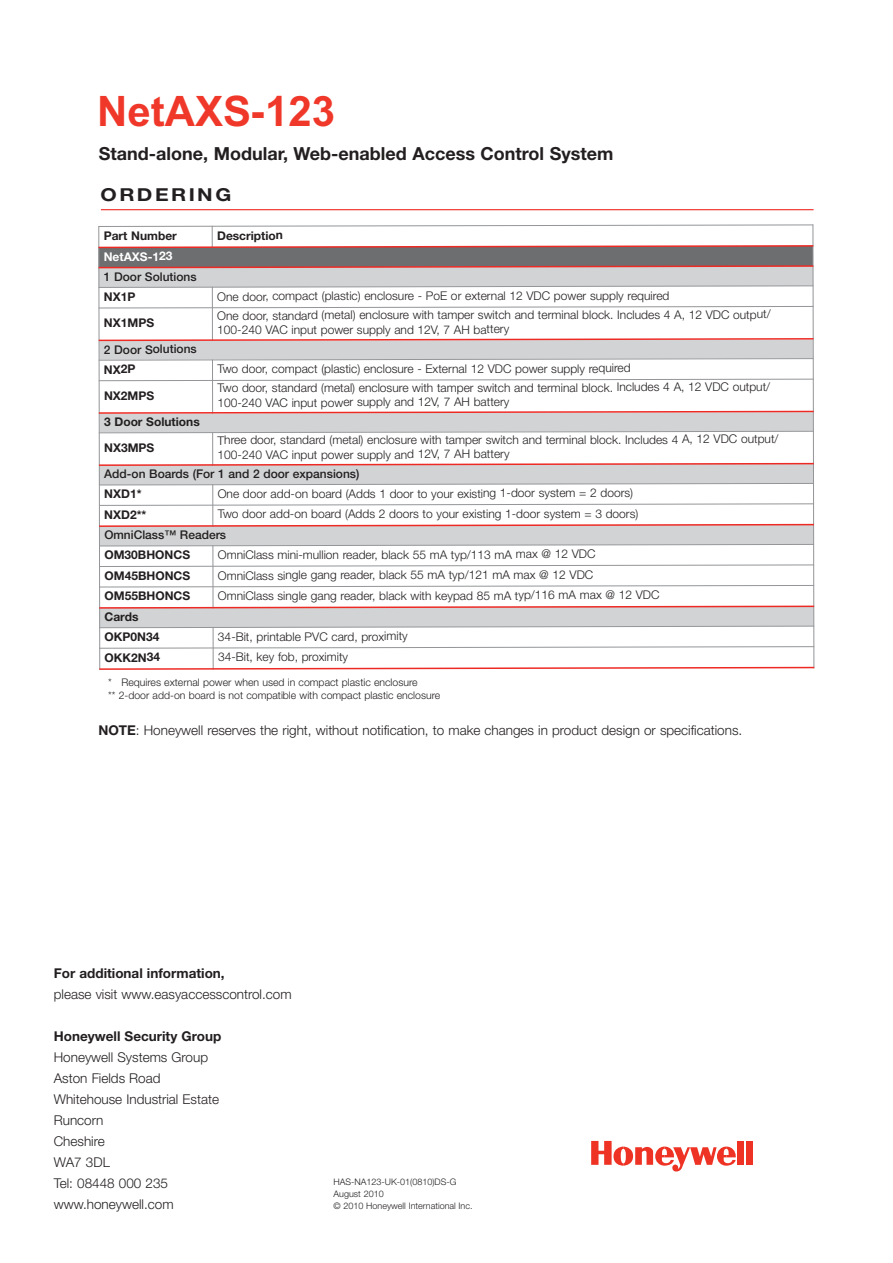
<style>
.page{position:relative;width:893px;height:1263px;background:#fff}
.page>*{position:absolute;margin:0;border:0;box-sizing:border-box;transform-origin:0 0}
.t1{font:700 42px "Arial";color:#ef3829}
.t2{font:700 18px "Helvetica Neue";color:#231f20}
.t3{font:700 17.85px "Helvetica Neue";letter-spacing:.115em;color:#231f20;scale:1.18 1}
.t4{font:300 13.5px/21px "Helvetica Neue";color:#231f20}
.t5{font:700 13.5px "Helvetica Neue";color:#231f20}
.t6{font:300 12px/14.7px "Helvetica Neue";color:#231f20}
.t7{font:700 12px/25.8px "Helvetica Neue";color:#231f20}
.t8{font:500 12px "Helvetica Neue";color:#231f20}
.t9{font:700 12px "Helvetica Neue";color:#fff}
.t10{font:300 10.5px/12.6px "Helvetica Neue";color:#231f20}
.t11{font:300 9px/12px "Helvetica Neue";color:#231f20}
.s1{font-weight:700}
</style>
<div class="page">
<div style="left:737px;top:1141px;width:7px;height:24px;background:#ee3224"></div>
<div style="left:746px;top:1141px;width:7px;height:24px;background:#ee3224"></div>
<svg style="left:591px;top:1141px;width:145px;height:31px"></svg>
<hr style="left:101px;top:209px;width:712px;height:1px;background:#ee2a24">
<svg style="left:98px;top:224px;width:717px;height:446px"></svg>
<h1 class="t1" style="left:97px;top:87px;width:240px">NetAXS-123</h1>
<h2 class="t2" style="left:99px;top:147px;width:516px">Stand-alone, Modular, Web-enabled Access Control System</h2>
<h3 class="t3" style="left:101px;top:188px;width:112px">ORDERING</h3>
<p class="t7" style="left:104px;top:224px;width:75px">Part Number</p>
<p class="t7" style="left:217px;top:223px;width:67px">Description</p>
<p class="t9" style="left:104px;top:252px;width:70px">NetAXS-123</p>
<p class="t8" style="left:104px;top:272px;width:94px">1 Door Solutions</p>
<p class="t7" style="left:104px;top:285px;width:33px">NX1P</p>
<p class="t6" style="left:217px;top:290px;width:454px">One door, compact (plastic) enclosure - PoE or external 12 VDC power supply required</p>
<p class="t7" style="left:104px;top:311px;width:52px">NX1MPS</p>
<p class="t6" style="left:217px;top:309px;width:555px">One door, standard (metal) enclosure with tamper switch and terminal block. Includes 4 A, 12 VDC output/<br>100-240 VAC input power supply and 12V, 7 AH battery</p>
<p class="t8" style="left:104px;top:345px;width:94px">2 Door Solutions</p>
<p class="t7" style="left:104px;top:357px;width:33px">NX2P</p>
<p class="t6" style="left:217px;top:362px;width:415px">Two door, compact (plastic) enclosure - External 12 VDC power supply required</p>
<p class="t7" style="left:104px;top:384px;width:52px">NX2MPS</p>
<p class="t6" style="left:217px;top:381px;width:554px">Two door, standard (metal) enclosure with tamper switch and terminal block. Includes 4 A, 12 VDC output/<br>100-240 VAC input power supply and 12V, 7 AH battery</p>
<p class="t7" style="left:104px;top:410px;width:97px">3 Door Solutions<br>NX3MPS</p>
<p class="t6" style="left:218px;top:433px;width:562px">Three door, standard (metal) enclosure with tamper switch and terminal block. Includes 4 A, 12 VDC output/<br>100-240 VAC input power supply and 12V, 7 AH battery</p>
<p class="t8" style="left:104px;top:470px;width:257px">Add-on Boards (For 1 and 2 door expansions)</p>
<p class="t7" style="left:104px;top:482px;width:39px">NXD1*</p>
<p class="t6" style="left:218px;top:487px;width:417px">One door add-on board (Adds 1 door to your existing 1-door system = 2 doors)</p>
<p class="t7" style="left:104px;top:503px;width:44px">NXD2**</p>
<p class="t6" style="left:218px;top:508px;width:422px">Two door add-on board (Adds 2 doors to your existing 1-door system = 3 doors)</p>
<p class="t8" style="left:104px;top:531px;width:123px">OmniClass™ Readers</p>
<p class="t7" style="left:104px;top:543px;width:87px">OM30BHONCS</p>
<p class="t6" style="left:218px;top:548px;width:379px">OmniClass mini-mullion reader, black 55 mA typ/113 mA max @ 12 VDC</p>
<p class="t7" style="left:104px;top:564px;width:87px">OM45BHONCS</p>
<p class="t6" style="left:218px;top:569px;width:377px">OmniClass single gang reader, black 55 mA typ/121 mA max @ 12 VDC</p>
<p class="t7" style="left:104px;top:584px;width:87px">OM55BHONCS</p>
<p class="t6" style="left:218px;top:589px;width:443px">OmniClass single gang reader, black with keypad 85 mA typ/116 mA max @ 12 VDC</p>
<p class="t7" style="left:105px;top:608px;width:56px;line-height:20px">Cards<br>OKP0N34</p>
<p class="t6" style="left:218px;top:630px;width:191px">34-Bit, printable PVC card, proximity</p>
<p class="t7" style="left:105px;top:645px;width:57px">OKK2N34</p>
<p class="t6" style="left:218px;top:651px;width:132px">34-Bit, key fob, proximity</p>
<p class="t10" style="left:108px;top:677px;width:334px">* Requires external power when used in compact plastic enclosure<br>** 2-door add-on board is not compatible with compact plastic enclosure</p>
<p class="t4" style="left:98px;top:720px;width:645px"><span class="s1">NOTE</span>: Honeywell reserves the right, without notification, to make changes in product design or specifications.</p>
<p class="t5" style="left:54px;top:968px;width:172px">For additional information,</p>
<p class="t4" style="left:54px;top:985px;width:239px">please visit www.easyaccesscontrol.com</p>
<p class="t5" style="left:54px;top:1031px;width:169px">Honeywell Security Group</p>
<p class="t4" style="left:54px;top:1048px;width:167px">Honeywell Systems Group<br>Aston Fields Road<br>Whitehouse Industrial Estate<br>Runcorn<br>Cheshire<br>WA7 3DL<br>Tel: 08448 000 235 www.honeywell.com</p>
<p class="t11" style="left:334px;top:1176px;width:141px">HAS-NA123-UK-01(0810)DS-G<br>August 2010<br>© 2010 Honeywell International Inc.</p>
</div>
